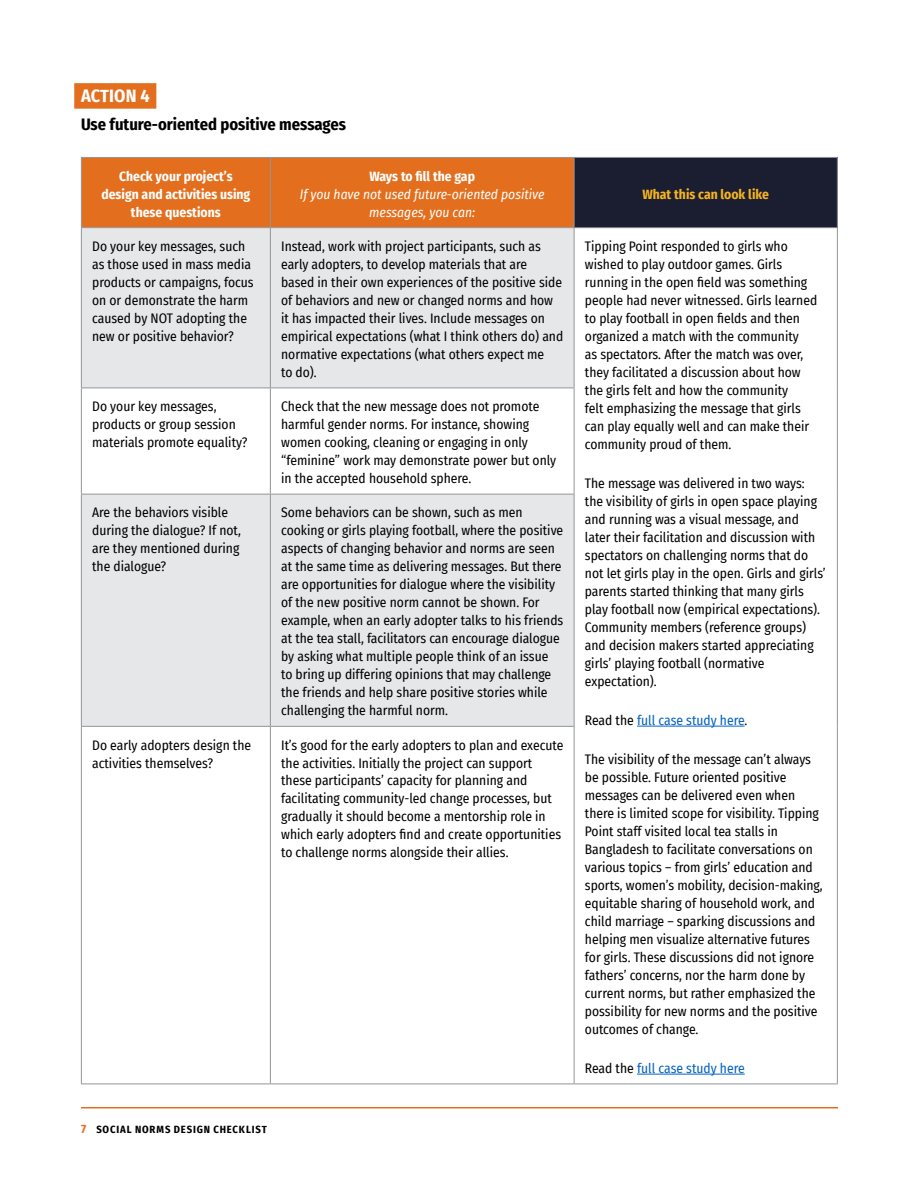
<style>
.page{position:relative;width:918px;height:1188px;background:#fff}
.page>*{position:absolute;margin:0;border:0;box-sizing:border-box;transform-origin:0 0}
.t1{font:700 18px "Fira Sans Condensed";letter-spacing:.01em;color:#fff}
.t2{font:700 16.5px "Fira Sans Condensed";color:#000}
.t3{font:13.5px/18px "Fira Sans Condensed";color:#000}
.t4{font:700 13.5px/18px "Fira Sans Condensed";color:#fff;text-align:center}
.t5{font:italic 13.5px/18px "Fira Sans Condensed";color:#fff;text-align:center}
.t6{font:13.5px "Fira Sans Condensed";color:#0563c1}
.t7{font:700 13.5px "Fira Sans Condensed";color:#f4b320}
.t8{font:700 10.5px "Fira Sans Condensed";letter-spacing:.08em;color:#000}
.s1{color:#000}
.s2{font-size:12px;color:#e36f1e}
</style>
<div class="page">
<hr style="left:81px;top:1107px;width:757px;height:1px;background:#e36f1e">
<div style="left:74px;top:83px;width:82px;height:26px;background:#e36f1e"></div>
<div style="left:82px;top:158px;width:492px;height:69px;background:#e36f1e"></div>
<div style="left:574px;top:157px;width:263px;height:71px;background:#1b1d31"></div>
<svg style="left:82px;top:228px;width:492px;height:498px;fill:#e6e7e8"></svg>
<hr style="left:270px;top:158px;width:1px;height:69px;background:#939598">
<hr style="left:270px;top:228px;width:1px;height:160px;background:#939598">
<hr style="left:574px;top:228px;width:1px;height:160px;background:#939598">
<hr style="left:81px;top:388px;width:189px;height:1px;background:#939598">
<hr style="left:270px;top:388px;width:304px;height:1px;background:#939598">
<hr style="left:270px;top:388px;width:1px;height:106px;background:#939598">
<hr style="left:574px;top:388px;width:1px;height:106px;background:#939598">
<hr style="left:81px;top:494px;width:189px;height:1px;background:#939598">
<hr style="left:270px;top:494px;width:304px;height:1px;background:#939598">
<hr style="left:270px;top:494px;width:1px;height:232px;background:#939598">
<hr style="left:574px;top:494px;width:1px;height:232px;background:#939598">
<hr style="left:81px;top:726px;width:189px;height:1px;background:#939598">
<hr style="left:270px;top:726px;width:304px;height:1px;background:#939598">
<hr style="left:270px;top:727px;width:1px;height:357px;background:#939598">
<hr style="left:574px;top:727px;width:1px;height:357px;background:#939598">
<hr style="left:574px;top:157px;width:264px;height:1px;background:#939598">
<hr style="left:574px;top:158px;width:1px;height:69px;background:#939598">
<hr style="left:837px;top:158px;width:1px;height:69px;background:#939598">
<hr style="left:81px;top:228px;width:1px;height:160px;background:#939598">
<hr style="left:837px;top:228px;width:1px;height:160px;background:#939598">
<hr style="left:81px;top:388px;width:1px;height:106px;background:#939598">
<hr style="left:837px;top:388px;width:1px;height:106px;background:#939598">
<hr style="left:81px;top:494px;width:1px;height:232px;background:#939598">
<hr style="left:837px;top:494px;width:1px;height:232px;background:#939598">
<hr style="left:81px;top:727px;width:1px;height:357px;background:#939598">
<hr style="left:837px;top:726px;width:1px;height:358px;background:#939598">
<hr style="left:81px;top:1084px;width:189px;height:1px;background:#939598">
<hr style="left:270px;top:1084px;width:304px;height:1px;background:#939598">
<hr style="left:574px;top:1084px;width:264px;height:1px;background:#939598">
<hr style="left:81px;top:157px;width:189px;height:1px;background:#939598">
<hr style="left:81px;top:158px;width:1px;height:69px;background:#939598">
<hr style="left:270px;top:157px;width:304px;height:1px;background:#939598">
<hr style="left:81px;top:227px;width:189px;height:1px;background:#939598">
<hr style="left:270px;top:227px;width:304px;height:1px;background:#939598">
<hr style="left:574px;top:227px;width:264px;height:1px;background:#939598">
<hr style="left:637px;top:726px;width:108px;height:1px;background:#0563c1">
<hr style="left:637px;top:1074px;width:108px;height:1px;background:#0563c1">
<h1 class="t1" style="left:81px;top:81px;width:70px">ACTION 4</h1>
<p class="t2" style="left:81px;top:111px;width:267px">Use future-oriented positive messages</p>
<p class="t4" style="left:101px;top:166px;width:150px">Check your project’s design and activities using these questions</p>
<p class="t4" style="left:369px;top:166px;width:107px">Ways to fill the gap</p>
<p class="t5" style="left:300px;top:185px;width:246px">If you have not used future-oriented positive messages, you can:</p>
<p class="t7" style="left:642px;top:183px;width:128px">What this can look like</p>
<p class="t3" style="left:92px;top:237px;width:163px">Do your key messages, such as those used in mass media products or campaigns, focus on or demonstrate the harm caused by NOT adopting the new or positive behavior?</p>
<p class="t3" style="left:281px;top:237px;width:284px">Instead, work with project participants, such as early adopters, to develop materials that are based in their own experiences of the positive side of behaviors and new or changed norms and how it has impacted their lives. Include messages on empirical expectations (what I think others do) and normative expectations (what others expect me<br>to do).</p>
<p class="t3" style="left:585px;top:237px;width:234px">Tipping Point responded to girls who wished to play outdoor games. Girls running in the open field was something people had never witnessed. Girls learned to play football in open fields and then organized a match with the community<br>as spectators. After the match was over, they facilitated a discussion about how the girls felt and how the community<br>felt emphasizing the message that girls can play equally well and can make their community proud of them.</p>
<p class="t3" style="left:585px;top:474px;width:242px">The message was delivered in two ways: the visibility of girls in open space playing and running was a visual message, and later their facilitation and discussion with spectators on challenging norms that do not let girls play in the open. Girls and girls’ parents started thinking that many girls play football now (empirical expectations).<br>Community members (reference groups) and decision makers started appreciating girls’ playing football (normative expectation).</p>
<p class="t6" style="left:585px;top:710px;width:164px"><span class="s1">Read the</span> full case study here<span class="s1">.</span></p>
<p class="t3" style="left:585px;top:750px;width:239px">The visibility of the message can’t always be possible. Future oriented positive messages can be delivered even when there is limited scope for visibility. Tipping Point staff visited local tea stalls in Bangladesh to facilitate conversations on various topics – from girls’ education and sports, women’s mobility, decision-making, equitable sharing of household work, and child marriage – sparking discussions and helping men visualize alternative futures for girls. These discussions did not ignore fathers’ concerns, nor the harm done by current norms, but rather emphasized the possibility for new norms and the positive outcomes of change.</p>
<p class="t6" style="left:585px;top:1058px;width:161px"><span class="s1">Read the</span> full case study here</p>
<p class="t3" style="left:92px;top:397px;width:157px">Do your key messages, products or group session materials promote equality?</p>
<p class="t3" style="left:281px;top:397px;width:277px">Check that the new message does not promote harmful gender norms. For instance, showing women cooking, cleaning or engaging in only “feminine” work may demonstrate power but only in the accepted household sphere.</p>
<p class="t3" style="left:92px;top:503px;width:150px">Are the behaviors visible during the dialogue? If not, are they mentioned during the dialogue?</p>
<p class="t3" style="left:281px;top:503px;width:284px">Some behaviors can be shown, such as men cooking or girls playing football, where the positive aspects of changing behavior and norms are seen at the same time as delivering messages. But there are opportunities for dialogue where the visibility of the new positive norm cannot be shown. For example, when an early adopter talks to his friends at the tea stall, facilitators can encourage dialogue by asking what multiple people think of an issue<br>to bring up differing opinions that may challenge the friends and help share positive stories while challenging the harmful norm.</p>
<p class="t3" style="left:92px;top:735px;width:160px">Do early adopters design the activities themselves?</p>
<p class="t3" style="left:281px;top:735px;width:284px">It’s good for the early adopters to plan and execute the activities. Initially the project can support these participants’ capacity for planning and facilitating community-led change processes, but gradually it should become a mentorship role in which early adopters find and create opportunities to challenge norms alongside their allies.</p>
<p class="t8" style="left:81px;top:1120px;width:187px"><span class="s2">7</span> SOCIAL NORMS DESIGN CHECKLIST</p>
</div>
